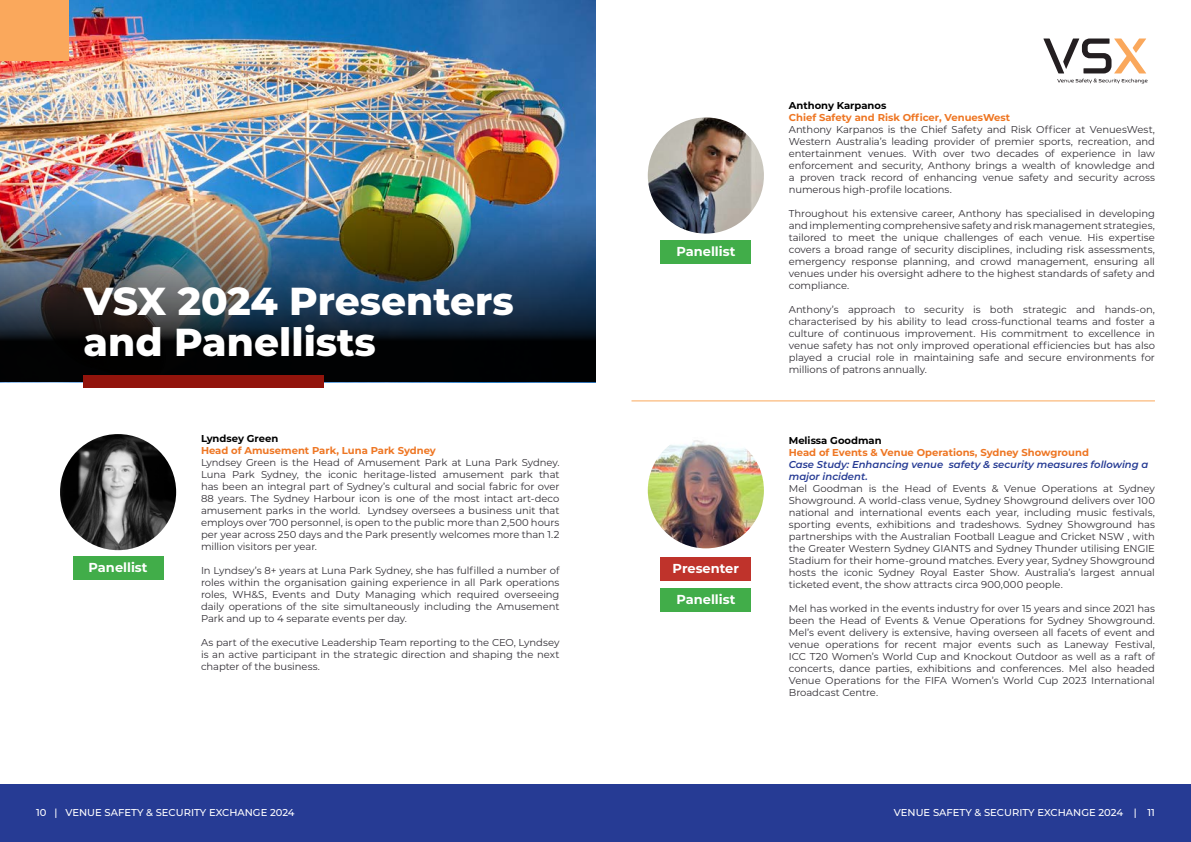
<style>
.page{position:relative;width:1191px;height:842px;background:#fff}
.page>*{position:absolute;margin:0;border:0;box-sizing:border-box;transform-origin:0 0}
.t1{font:800 39px/41px "Montserrat";color:#fff}
.t2{font:700 13px "Montserrat";color:#fff}
.t3{font:10px/12px "Montserrat";letter-spacing:-.005em;color:#333036;text-align:justify}
.t4{font:700 10px "Montserrat";color:#ee7623}
.t5{font:italic 600 10px/12px "Montserrat";color:#263b94}
.t6{font:500 10px "Montserrat";color:#fff}
.t7{font:700 10px "Montserrat";color:#000}
</style>
<div class="page">
<img style="left:0;top:0;width:595px;height:382px">
<img style="left:0;top:166px;width:595px;height:215px">
<div style="left:0;top:784px;width:1191px;height:58px;background:#263b94"></div>
<div style="left:83px;top:375px;width:241px;height:13px;background:#92140c"></div>
<img style="left:60px;top:434px;width:116px;height:116px;border-radius:58px">
<div style="left:0;top:0;width:69px;height:61px;background:#faa85c"></div>
<hr style="left:631px;top:401px;width:524px;height:1px;background:#faa85b">
<div style="left:73px;top:556px;width:90px;height:24px;background:#41ad49"></div>
<img style="left:648px;top:117px;width:116px;height:117px;border-radius:58px">
<div style="left:661px;top:240px;width:90px;height:23px;background:#41ad49"></div>
<img style="left:648px;top:432px;width:116px;height:116px;border-radius:58px">
<div style="left:661px;top:557px;width:90px;height:24px;background:#bf332b"></div>
<svg style="left:1043px;top:38px;width:103px;height:35px"></svg>
<svg style="left:1057px;top:79px;width:90px;height:4px"></svg>
<div style="left:661px;top:588px;width:90px;height:23px;background:#41ad49"></div>
<h1 class="t1" style="left:83px;top:278px;width:432px">VSX 2024 Presenters and Panellists</h1>
<h2 class="t2" style="left:89px;top:558px;width:60px">Panellist</h2>
<p class="t7" style="left:201px;top:431px;width:79px">Lyndsey Green</p>
<p class="t4" style="left:201px;top:443px;width:236px">Head of Amusement Park, Luna Park Sydney</p>
<p class="t3" style="left:201px;top:456px;width:360px">Lyndsey Green is the Head of Amusement Park at Luna Park Sydney.<br>Luna Park Sydney, the iconic heritage-listed amusement park that has been an integral part of Sydney’s cultural and social fabric for over 88 years. The Sydney Harbour icon is one of the most intact art-deco amusement parks in the world. Lyndsey oversees a business unit that employs over 700 personnel, is open to the public more than 2,500 hours per year across 250 days and the Park presently welcomes more than 1.2 million visitors per year.</p>
<p class="t3" style="left:201px;top:564px;width:360px">In Lyndsey’s 8+ years at Luna Park Sydney, she has fulfilled a number of roles within the organisation gaining experience in all Park operations roles, WH&amp;S, Events and Duty Managing which required overseeing daily operations of the site simultaneously including the Amusement Park and up to 4 separate events per day.</p>
<p class="t3" style="left:201px;top:636px;width:360px">As part of the executive Leadership Team reporting to the CEO, Lyndsey is an active participant in the strategic direction and shaping the next chapter of the business.</p>
<h2 class="t2" style="left:676px;top:242px;width:60px">Panellist</h2>
<h2 class="t2" style="left:672px;top:559px;width:68px">Presenter</h2>
<h2 class="t2" style="left:676px;top:590px;width:60px">Panellist</h2>
<p class="t7" style="left:788px;top:99px;width:99px">Anthony Karpanos</p>
<p class="t4" style="left:788px;top:111px;width:223px">Chief Safety and Risk Officer, VenuesWest</p>
<p class="t3" style="left:788px;top:123px;width:368px">Anthony Karpanos is the Chief Safety and Risk Officer at VenuesWest, Western Australia’s leading provider of premier sports, recreation, and entertainment venues. With over two decades of experience in law enforcement and security, Anthony brings a wealth of knowledge and a proven track record of enhancing venue safety and security across numerous high-profile locations.</p>
<p class="t3" style="left:788px;top:207px;width:368px">Throughout his extensive career, Anthony has specialised in developing and implementing comprehensive safety and risk management strategies, tailored to meet the unique challenges of each venue. His expertise covers a broad range of security disciplines, including risk assessments, emergency response planning, and crowd management, ensuring all venues under his oversight adhere to the highest standards of safety and compliance.</p>
<p class="t3" style="left:788px;top:303px;width:368px">Anthony’s approach to security is both strategic and hands-on, characterised by his ability to lead cross-functional teams and foster a culture of continuous improvement. His commitment to excellence in venue safety has not only improved operational efficiencies but has also played a crucial role in maintaining safe and secure environments for millions of patrons annually.</p>
<p class="t7" style="left:788px;top:433px;width:94px">Melissa Goodman</p>
<p class="t4" style="left:788px;top:445px;width:302px">Head of Events &amp; Venue Operations, Sydney Showground</p>
<p class="t5" style="left:788px;top:458px;width:361px">Case Study: Enhancing venue safety &amp; security measures following a major incident.</p>
<p class="t3" style="left:788px;top:482px;width:368px">Mel Goodman is the Head of Events &amp; Venue Operations at Sydney Showground. A world-class venue, Sydney Showground delivers over 100 national and international events each year, including music festivals, sporting events, exhibitions and tradeshows. Sydney Showground has partnerships with the Australian Football League and Cricket NSW , with the Greater Western Sydney GIANTS and Sydney Thunder utilising ENGIE Stadium for their home-ground matches. Every year, Sydney Showground hosts the iconic Sydney Royal Easter Show. Australia’s largest annual ticketed event, the show attracts circa 900,000 people.</p>
<p class="t3" style="left:788px;top:602px;width:368px">Mel has worked in the events industry for over 15 years and since 2021 has been the Head of Events &amp; Venue Operations for Sydney Showground.<br>Mel’s event delivery is extensive, having overseen all facets of event and venue operations for recent major events such as Laneway Festival, ICC T20 Women’s World Cup and Knockout Outdoor as well as a raft of concerts, dance parties, exhibitions and conferences. Mel also headed Venue Operations for the FIFA Women’s World Cup 2023 International Broadcast Centre.</p>
<p class="t6" style="left:36px;top:805px;width:260px">10 | VENUE SAFETY &amp; SECURITY EXCHANGE 2024</p>
<p class="t6" style="left:894px;top:805px;width:262px">VENUE SAFETY &amp; SECURITY EXCHANGE 2024 | 11</p>
</div>
